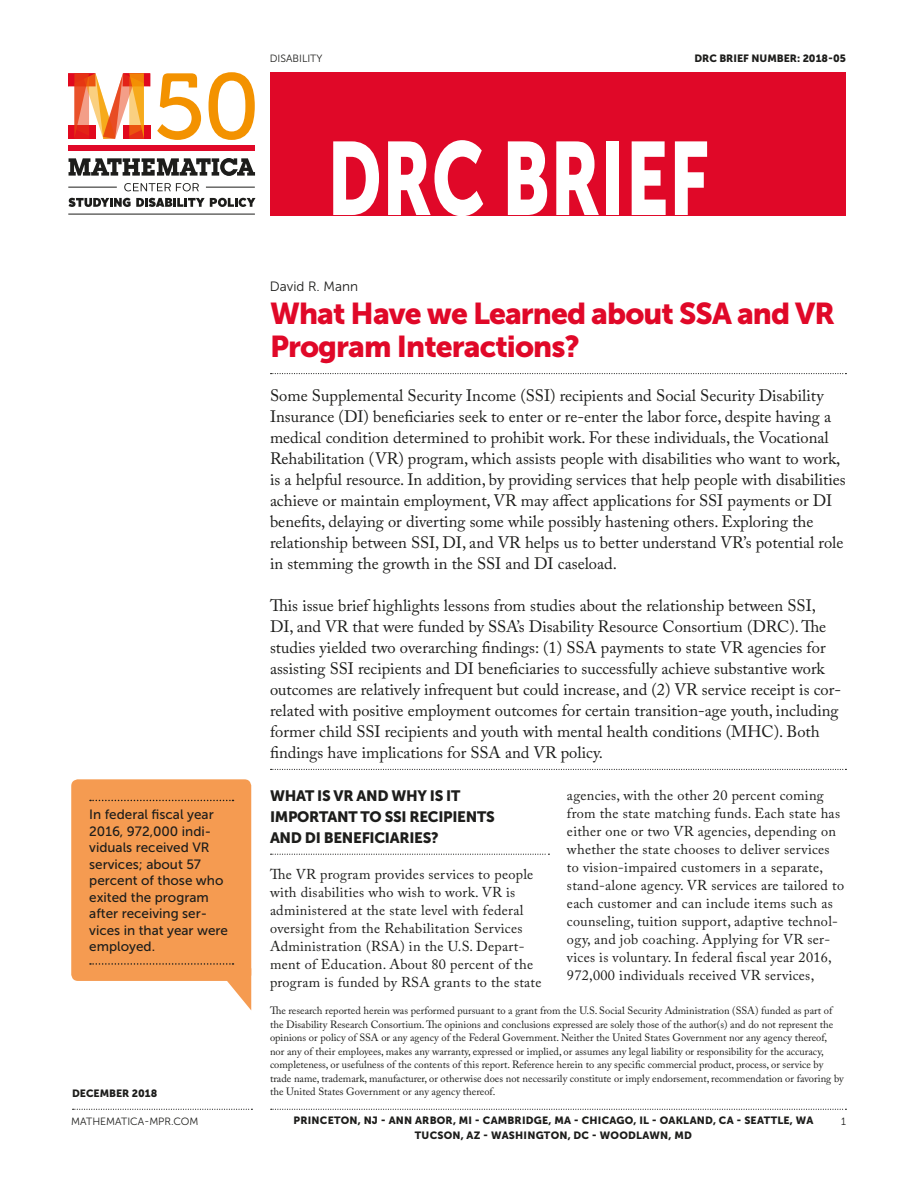
<style>
.page{position:relative;width:918px;height:1188px;background:#fff}
.page>*{position:absolute;margin:0;border:0;box-sizing:border-box;transform-origin:0 0}
.t1{font:30px/33px "Museo Sans 900";letter-spacing:-.03em;color:#e00828}
.t2{font:16.5px/21px "Adobe Caslon Pro";color:#1d1d1b}
.t3{font:15px/21px "Museo Sans 900";letter-spacing:-.02em;color:#1d1d1b}
.t4{font:14.25px/18px "Adobe Caslon Pro";letter-spacing:.02em;color:#1d1d1b}
.t5{font:13.5px/16.5px "Museo Sans 500";color:#1d1d1b}
.t6{font:13.5px "Museo Sans 300";color:#1d1d1b}
.t7{font:10.5px/13.5px "Adobe Caslon Pro";color:#1d1d1b}
.t8{font:10.5px "Museo Sans 900";letter-spacing:.02em;color:#1d1d1b}
.t9{font:10.5px "Museo Sans 900";color:#1d1d1b}
.MATHEMATICA-MPR_COM{font:10.5px "Museo Sans 300";color:#1d1d1b}
</style>
<div class="page">
<svg style="left:271px;top:1109px;width:575px;height:1px"></svg>
<svg style="left:73px;top:1109px;width:179px;height:1px"></svg>
<div style="left:270px;top:72px;width:576px;height:144px;background:#e00828"></div>
<svg style="left:333px;top:141px;width:46px;height:74px"></svg>
<svg style="left:388px;top:140px;width:95px;height:76px"></svg>
<svg style="left:508px;top:141px;width:39px;height:74px"></svg>
<svg style="left:556px;top:141px;width:43px;height:74px"></svg>
<div style="left:606px;top:141px;width:13px;height:74px;background:#fff"></div>
<svg style="left:632px;top:141px;width:34px;height:74px"></svg>
<svg style="left:675px;top:141px;width:32px;height:74px"></svg>
<svg style="left:157px;top:73px;width:44px;height:67px"></svg>
<svg style="left:209px;top:72px;width:46px;height:68px"></svg>
<div style="left:68px;top:145px;width:187px;height:6px;background:#e00828"></div>
<svg style="left:69px;top:158px;width:186px;height:18px"></svg>
<svg style="left:124px;top:183px;width:75px;height:8px"></svg>
<hr style="left:206px;top:187px;width:49px;height:1px;background:#1d1d1b">
<hr style="left:68px;top:187px;width:49px;height:1px;background:#1d1d1b">
<svg style="left:69px;top:198px;width:187px;height:9px"></svg>
<hr style="left:68px;top:214px;width:187px;height:1px;background:#1d1d1b">
<svg style="left:68px;top:73px;width:82px;height:66px"></svg>
<svg style="left:271px;top:769px;width:575px;height:1px"></svg>
<svg style="left:271px;top:373px;width:575px;height:1px"></svg>
<svg style="left:271px;top:854px;width:278px;height:1px"></svg>
<div style="left:71px;top:779px;width:180px;height:202px;background:#f59b51;border-radius:7px"></div>
<svg style="left:90px;top:800px;width:143px;height:1px"></svg>
<svg style="left:90px;top:963px;width:161px;height:47px"></svg>
<p class="MATHEMATICA-MPR_COM" style="left:270px;top:53px;width:54px">DISABILITY</p>
<p class="t9" style="left:694px;top:53px;width:153px">DRC BRIEF NUMBER: 2018-05</p>
<p class="t5" style="left:89px;top:806px;width:140px">In federal fiscal year<br>2016, 972,000 indi&shy;viduals received VR services; about 57 percent of those who exited the program after receiving ser&shy;vices in that year were employed.</p>
<p class="t9" style="left:72px;top:1088px;width:87px">DECEMBER 2018</p>
<p class="MATHEMATICA-MPR_COM" style="left:71px;top:1116px;width:129px">MATHEMATICA-MPR.COM</p>
<p class="t6" style="left:270px;top:279px;width:90px">David R. Mann</p>
<h1 class="t1" style="left:270px;top:297px;width:567px">What Have we Learned about SSA and VR<br>Program Interactions?</h1>
<p class="t2" style="left:270px;top:385px;width:577px">Some Supplemental Security Income (SSI) recipients and Social Security Disability Insurance (DI) beneficiaries seek to enter or re-enter the labor force, despite having a medical condition determined to prohibit work. For these individuals, the Vocational Rehabilitation (VR) program, which assists people with disabilities who want to work, is a helpful resource. In addition, by providing services that help people with disabilities achieve or maintain employment, VR may affect applications for SSI payments or DI benefits, delaying or diverting some while possibly hastening others. Exploring the relationship between SSI, DI, and VR helps us to better understand VR’s potential role in stemming the growth in the SSI and DI caseload.</p>
<p class="t2" style="left:270px;top:595px;width:573px">This issue brief highlights lessons from studies about the relationship between SSI, DI, and VR that were funded by SSA’s Disability Resource Consortium (DRC). The studies yielded two overarching findings: (1) SSA payments to state VR agencies for assisting SSI recipients and DI beneficiaries to successfully achieve substantive work outcomes are relatively infrequent but could increase, and (2) VR service receipt is cor&shy;related with positive employment outcomes for certain transition-age youth, including former child SSI recipients and youth with mental health conditions (MHC). Both findings have implications for SSA and VR policy.</p>
<h2 class="t3" style="left:270px;top:785px;width:226px">WHAT IS VR AND WHY IS IT<br>IMPORTANT TO SSI RECIPIENTS<br>AND DI BENEFICIARIES?</h2>
<p class="t4" style="left:270px;top:865px;width:273px">The VR program provides services to people with disabilities who wish to work. VR is administered at the state level with federal oversight from the Rehabilitation Services Administration (RSA) in the U.S. Depart&shy;ment of Education. About 80 percent of the program is funded by RSA grants to the state</p>
<p class="t4" style="left:567px;top:786px;width:279px">agencies, with the other 20 percent coming from the state matching funds. Each state has either one or two VR agencies, depending on whether the state chooses to deliver services to vision-impaired customers in a separate, stand-alone agency. VR services are tailored to each customer and can include items such as counseling, tuition support, adaptive technol&shy;ogy, and job coaching. Applying for VR ser&shy;vices is voluntary. In federal fiscal year 2016, 972,000 individuals received VR services,</p>
<p class="t7" style="left:270px;top:1004px;width:575px">The research reported herein was performed pursuant to a grant from the U.S. Social Security Administration (SSA) funded as part of the Disability Research Consortium. The opinions and conclusions expressed are solely those of the author(s) and do not represent the opinions or policy of SSA or any agency of the Federal Government. Neither the United States Government nor any agency thereof, nor any of their employees, makes any warranty, expressed or implied, or assumes any legal liability or responsibility for the accuracy, completeness, or usefulness of the contents of this report. Reference herein to any specific commercial product, process, or service by trade name, trademark, manufacturer, or otherwise does not necessarily constitute or imply endorsement, recommendation or favoring by the United States Government or any agency thereof.</p>
<p class="t8" style="left:294px;top:1114px;width:521px">PRINCETON, NJ - ANN ARBOR, MI - CAMBRIDGE, MA - CHICAGO, IL - OAKLAND, CA - SEATTLE, WA</p>
<p class="MATHEMATICA-MPR_COM" style="left:841px;top:1116px;width:6px">1</p>
<p class="t8" style="left:415px;top:1129px;width:278px">TUCSON, AZ - WASHINGTON, DC - WOODLAWN, MD</p>
</div>
